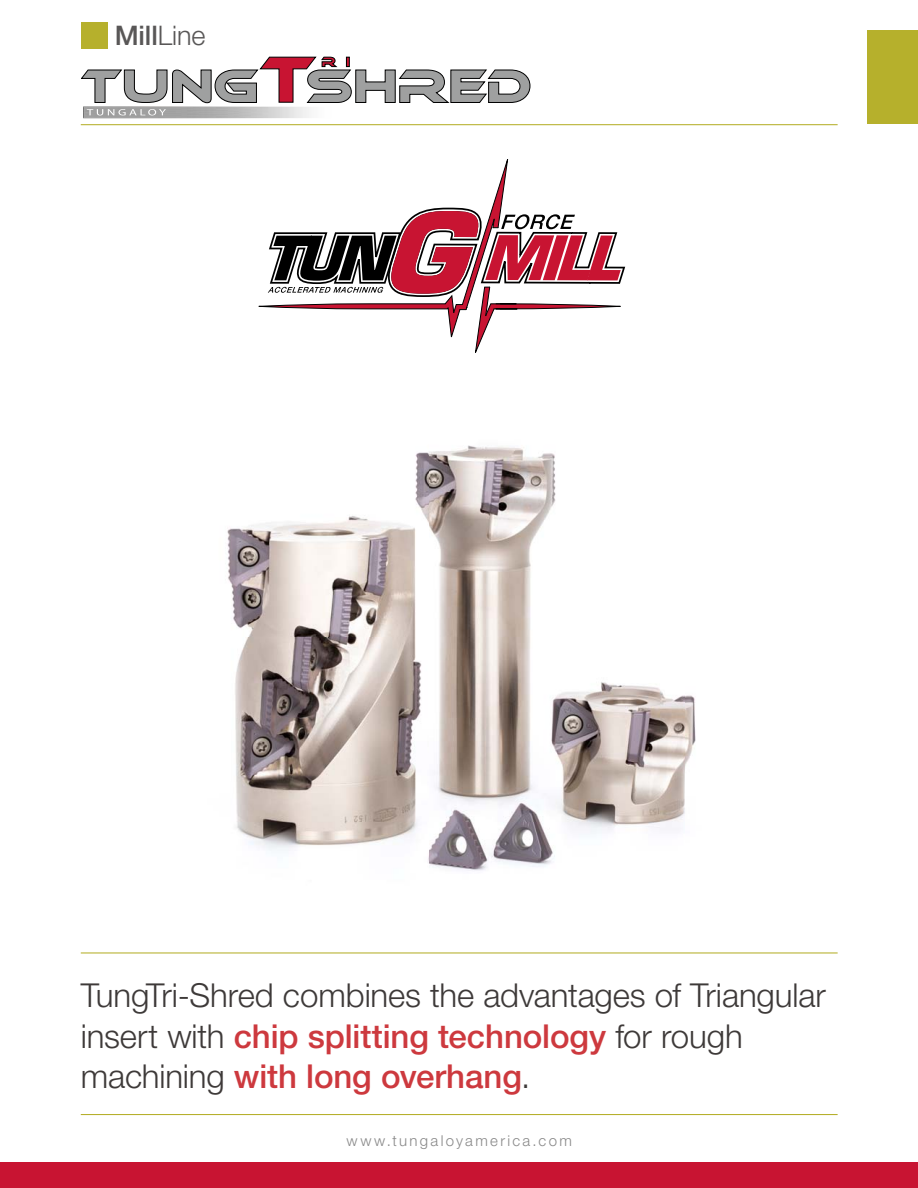
<style>
.page{position:relative;width:918px;height:1188px;background:#fff}
.page>*{position:absolute;margin:0;border:0;box-sizing:border-box;transform-origin:0 0}
.t1{font:300 33px/40.3px "Helvetica Neue LTW1 G";letter-spacing:-.005em;color:#3e3a39}
.t2{font:500 27px "Helvetica Neue LTW1 G";color:#595757}
.t3{font:300 15px "Helvetica Neue LTW1 G";letter-spacing:.155em;color:#898989}
.s1{font-weight:300}
.s2{font-weight:500;color:#cd393e}
</style>
<div class="page">
<div style="left:867px;top:31px;width:51px;height:93px;background:#b6b02c"></div>
<div style="left:0;top:1162px;width:918px;height:26px;background:#c81432"></div>
<svg style="left:258px;top:159px;width:368px;height:194px"></svg>
<img style="left:84px;top:115px;width:225px;height:3px">
<svg style="left:81px;top:56px;width:450px;height:59px"></svg>
<img style="left:227px;top:445px;width:469px;height:426px">
<hr style="left:81px;top:124px;width:757px;height:1px;background:#b6b02c">
<hr style="left:81px;top:1114px;width:757px;height:1px;background:#b6b02c">
<hr style="left:81px;top:952px;width:757px;height:2px;background:#b6b02c">
<div style="left:81px;top:22px;width:26px;height:27px;background:#b6b02c"></div>
<p class="t2" style="left:115px;top:26px;width:92px">Mill<span class="s1">Line</span></p>
<p class="t1" style="left:81px;top:979px;width:747px">TungTri-Shred combines the advantages of Triangular insert with <span class="s2">chip splitting technology</span> for rough machining <span class="s2">with long overhang</span>.</p>
<p class="t3" style="left:347px;top:1136px;width:227px">www.tungaloyamerica.com</p>
</div>
